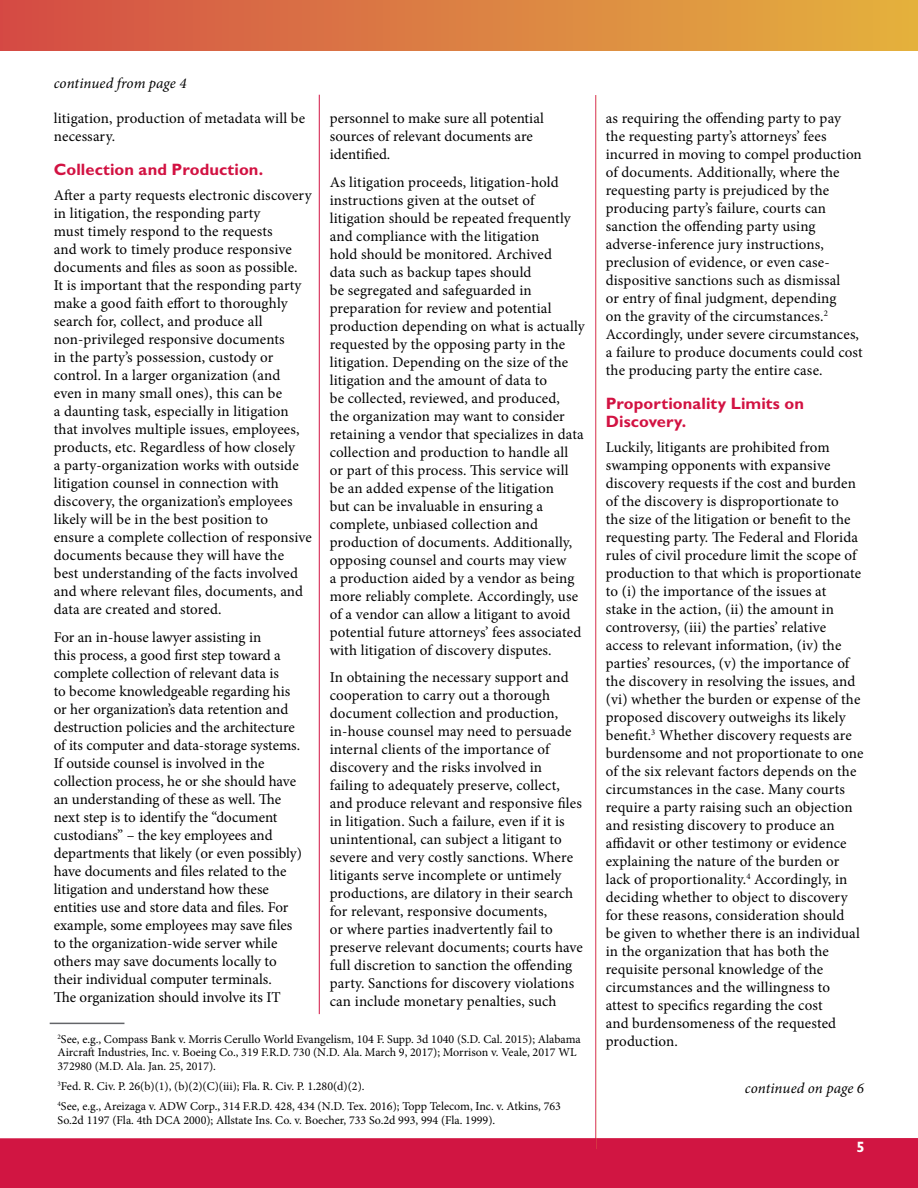
<style>
.page{position:relative;width:918px;height:1188px;background:#fff}
.page>*{position:absolute;margin:0;border:0;box-sizing:border-box;transform-origin:0 0}
.t1{font:700 16.5px/18px "Gill Sans";letter-spacing:.005em;color:#d21242}
.t2{font:15px/18px "Minion Pro";letter-spacing:.005em;color:#000}
.t3{font:italic 15px "Minion Pro";color:#000}
.t4{font:700 15px "Gill Sans";color:#fff}
.t5{font:12px/13.5px "Minion Pro";color:#000}
</style>
<div class="page">
<div style="left:0;top:0;width:918px;height:50px;background:linear-gradient(to right,#d44c46,#e4b23f)"></div>
<svg style="left:0;top:1108px;width:918px;height:80px"></svg>
<hr style="left:595px;top:95px;width:1px;height:1054px;background:#fff">
<hr style="left:50px;top:1023px;width:74px;height:1px;background:#636569">
<p class="t3" style="left:54px;top:73px;width:134px">continued from page 4</p>
<p class="t2" style="left:54px;top:109px;width:253px">litigation, production of metadata will be necessary.</p>
<p class="t1" style="left:54px;top:161px;width:211px">Collection and Production.</p>
<p class="t2" style="left:54px;top:186px;width:260px">After a party requests electronic discovery in litigation, the responding party<br>must timely respond to the requests<br>and work to timely produce responsive documents and files as soon as possible.<br>It is important that the responding party make a good faith effort to thoroughly search for, collect, and produce all non-privileged responsive documents<br>in the party’s possession, custody or control. In a larger organization (and even in many small ones), this can be<br>a daunting task, especially in litigation that involves multiple issues, employees, products, etc. Regardless of how closely<br>a party-organization works with outside litigation counsel in connection with discovery, the organization’s employees likely will be in the best position to ensure a complete collection of responsive documents because they will have the best understanding of the facts involved and where relevant files, documents, and data are created and stored.</p>
<p class="t2" style="left:54px;top:628px;width:250px">For an in-house lawyer assisting in<br>this process, a good first step toward a complete collection of relevant data is<br>to become knowledgeable regarding his or her organization’s data retention and destruction policies and the architecture of its computer and data-storage systems.<br>If outside counsel is involved in the collection process, he or she should have an understanding of these as well. The next step is to identify the “document custodians” – the key employees and departments that likely (or even possibly) have documents and files related to the litigation and understand how these entities use and store data and files. For example, some employees may save files to the organization-wide server while others may save documents locally to their individual computer terminals.<br>The organization should involve its IT</p>
<p class="t2" style="left:330px;top:109px;width:216px">personnel to make sure all potential sources of relevant documents are identified.</p>
<p class="t2" style="left:330px;top:173px;width:257px">As litigation proceeds, litigation-hold instructions given at the outset of litigation should be repeated frequently and compliance with the litigation<br>hold should be monitored. Archived<br>data such as backup tapes should<br>be segregated and safeguarded in preparation for review and potential production depending on what is actually requested by the opposing party in the litigation. Depending on the size of the litigation and the amount of data to<br>be collected, reviewed, and produced,<br>the organization may want to consider retaining a vendor that specializes in data collection and production to handle all or part of this process. This service will be an added expense of the litigation<br>but can be invaluable in ensuring a complete, unbiased collection and production of documents. Additionally, opposing counsel and courts may view<br>a production aided by a vendor as being more reliably complete. Accordingly, use of a vendor can allow a litigant to avoid potential future attorneys’ fees associated with litigation of discovery disputes.</p>
<p class="t2" style="left:330px;top:669px;width:255px">In obtaining the necessary support and cooperation to carry out a thorough document collection and production, in-house counsel may need to persuade internal clients of the importance of discovery and the risks involved in failing to adequately preserve, collect, and produce relevant and responsive files in litigation. Such a failure, even if it is unintentional, can subject a litigant to severe and very costly sanctions. Where litigants serve incomplete or untimely productions, are dilatory in their search for relevant, responsive documents,<br>or where parties inadvertently fail to preserve relevant documents; courts have full discretion to sanction the offending party. Sanctions for discovery violations can include monetary penalties, such</p>
<p class="t5" style="left:58px;top:1032px;width:525px"><sup>2</sup>See, e.g., Compass Bank v. Morris Cerullo World Evangelism, 104 F. Supp. 3d 1040 (S.D. Cal. 2015); Alabama<br>Aircraft Industries, Inc. v. Boeing Co., 319 F.R.D. 730 (N.D. Ala. March 9, 2017); Morrison v. Veale, 2017 WL<br>372980 (M.D. Ala. Jan. 25, 2017).</p>
<p class="t5" style="left:58px;top:1076px;width:505px;line-height:20.2px"><sup>3</sup>Fed. R. Civ. P. 26(b)(1), (b)(2)(C)(iii); Fla. R. Civ. P. 1.280(d)(2).<br><sup>4</sup>See, e.g., Areizaga v. ADW Corp., 314 F.R.D. 428, 434 (N.D. Tex. 2016); Topp Telecom, Inc. v. Atkins, 763</p>
<p class="t5" style="left:58px;top:1113px;width:439px">So.2d 1197 (Fla. 4th DCA 2000); Allstate Ins. Co. v. Boecher, 733 So.2d 993, 994 (Fla. 1999).</p>
<p class="t2" style="left:606px;top:109px;width:259px">as requiring the offending party to pay the requesting party’s attorneys’ fees incurred in moving to compel production of documents. Additionally, where the requesting party is prejudiced by the producing party’s failure, courts can sanction the offending party using adverse-inference jury instructions, preclusion of evidence, or even case&shy;dispositive sanctions such as dismissal<br>or entry of final judgment, depending<br>on the gravity of the circumstances.<sup>2<br></sup>Accordingly, under severe circumstances, a failure to produce documents could cost the producing party the entire case.</p>
<p class="t1" style="left:606px;top:395px;width:200px">Proportionality Limits on<br>Discovery.</p>
<p class="t2" style="left:606px;top:438px;width:259px">Luckily, litigants are prohibited from swamping opponents with expansive discovery requests if the cost and burden of the discovery is disproportionate to<br>the size of the litigation or benefit to the requesting party. The Federal and Florida rules of civil procedure limit the scope of production to that which is proportionate to (i) the importance of the issues at<br>stake in the action, (ii) the amount in controversy, (iii) the parties’ relative access to relevant information, (iv) the parties’ resources, (v) the importance of the discovery in resolving the issues, and (vi) whether the burden or expense of the proposed discovery outweighs its likely benefit.<sup>3</sup> Whether discovery requests are burdensome and not proportionate to one of the six relevant factors depends on the circumstances in the case. Many courts require a party raising such an objection and resisting discovery to produce an affidavit or other testimony or evidence explaining the nature of the burden or lack of proportionality.<sup>4</sup> Accordingly, in deciding whether to object to discovery for these reasons, consideration should<br>be given to whether there is an individual in the organization that has both the requisite personal knowledge of the circumstances and the willingness to attest to specifics regarding the cost<br>and burdensomeness of the requested production.</p>
<p class="t3" style="left:745px;top:1078px;width:121px">continued on page 6</p>
<p class="t4" style="left:856px;top:1138px;width:10px">5</p>
</div>
